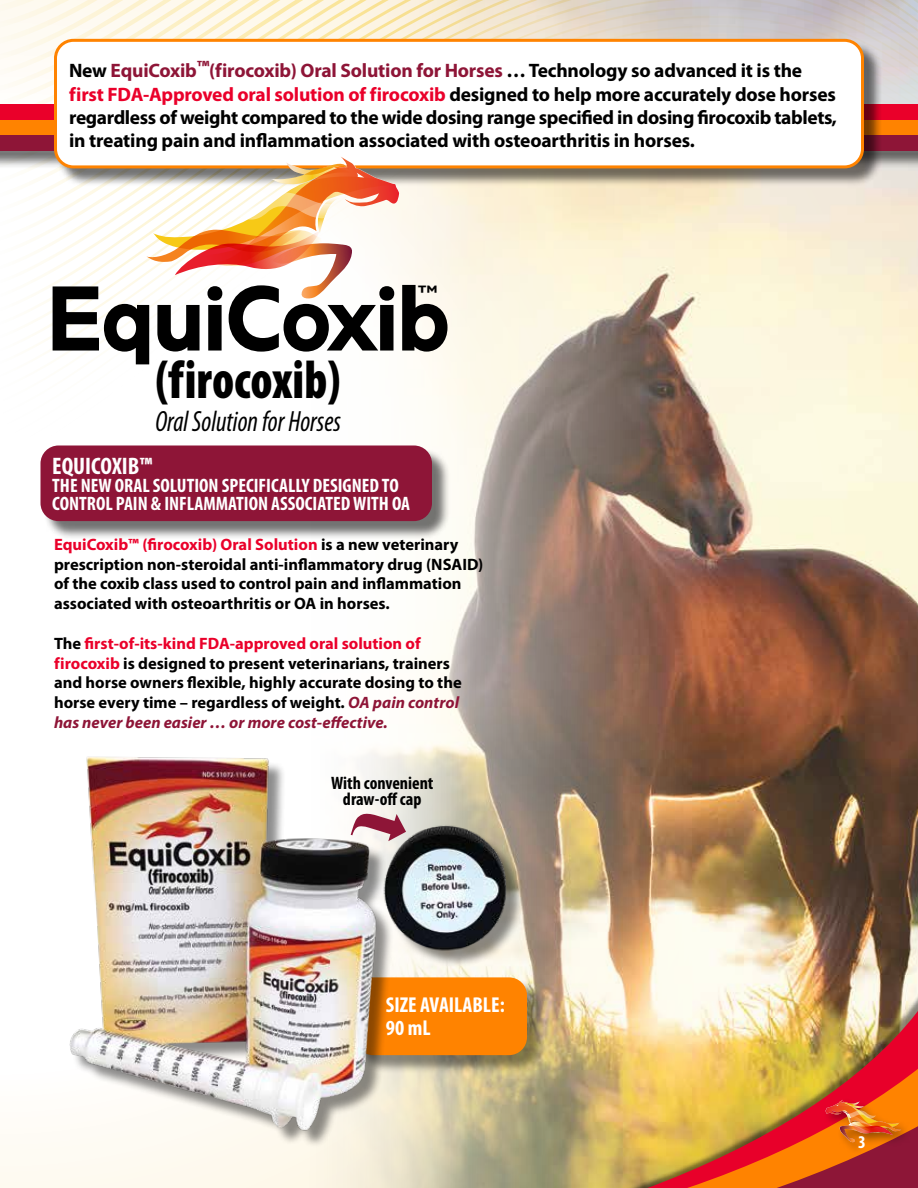
<style>
.page{position:relative;width:918px;height:1188px;background:#fff}
.page>*{position:absolute;margin:0;border:0;box-sizing:border-box;transform-origin:0 0}
.t1{font:500 77.1px "Geometrica";color:#000;scale:.91 1}
.t2{font:900 condensed 54px "Myriad Pro";color:#000;scale:.91 1}
.t3{font:italic condensed 29.4px "Myriad Pro";color:#000;scale:.91 1}
.t4{font:700 condensed 24px "Myriad Pro";color:#fff}
.t5{font:700 condensed 21.6px/23px "Myriad Pro";color:#fff}
.t6{font:500 20.55px "Geometrica";color:#000}
.t7{font:700 19.5px/23.4px "Myriad Pro";letter-spacing:-.01em;color:#000}
.t8{font:700 condensed 19.5px/18px "Myriad Pro";color:#fff}
.t9{font:700 condensed 18px/16.5px "Myriad Pro";color:#000;text-align:center}
.t10{font:700 condensed 18px "Myriad Pro";color:#fff}
.t11{font:700 16.5px/19.8px "Myriad Pro";color:#000}
.s1{color:#8e1537}
.s2{color:#ea002a}
.s3{font-style:italic;color:#8e1537}
</style>
<div class="page">
<svg style="left:41px;top:445px;width:72px;height:12px"></svg>
<img style="left:261px;top:0;width:657px;height:874px">
<div style="left:146px;top:874px;width:772px;height:314px;background:#000;opacity:.44"></div>
<img style="left:179px;top:928px;width:739px;height:260px">
<div style="left:823px;top:1098px;width:90px;height:56px;background:#000;opacity:.4"></div>
<img style="left:826px;top:1100px;width:76px;height:44px">
<div style="left:0;top:137px;width:918px;height:32px;background:#000;opacity:.55"></div>
<div style="left:0;top:135px;width:918px;height:15px;background:#8e1537"></div>
<div style="left:0;top:120px;width:918px;height:15px;background:#ff8300"></div>
<div style="left:0;top:105px;width:918px;height:15px;background:#ea002a"></div>
<div style="left:56px;top:41px;width:826px;height:146px;background:#000;opacity:.55"></div>
<div style="left:56px;top:40px;width:806px;height:127px;background:#fff;border-radius:18px"></div>
<div style="left:54px;top:39px;width:810px;height:129px;border:3px solid #ff8300;border-radius:18px"></div>
<div style="left:43px;top:448px;width:408px;height:92px;background:#000;opacity:.55"></div>
<div style="left:40px;top:446px;width:392px;height:75px;background:#8e1537;border-radius:18px"></div>
<img style="left:54px;top:702px;width:358px;height:477px">
<svg style="left:51px;top:157px;width:398px;height:209px"></svg>
<img style="left:294px;top:723px;width:294px;height:391px">
<svg style="left:350px;top:803px;width:60px;height:47px"></svg>
<p class="t7" style="left:69px;top:58px;width:769px">New <span class="s1">EquiCoxib</span><sup>™</sup><span class="s1">(firocoxib) Oral Solution for Horses</span> … Technology so advanced it is the <span class="s2">first FDA-Approved oral solution of firocoxib</span> designed to help more accurately dose horses regardless of weight compared to the wide dosing range specified in dosing firocoxib tablets, in treating pain and inflammation associated with osteoarthritis in horses.</p>
<p class="t6" style="left:417px;top:279px;width:22px">™</p>
<h1 class="t1" style="left:46px;top:264px;width:445px">EquiCoxib</h1>
<h2 class="t2" style="left:156px;top:345px;width:204px">(f irocoxib)</h2>
<h3 class="t3" style="left:155px;top:403px;width:205px">Oral Solution for Horses</h3>
<h3 class="t4" style="left:52px;top:451px;width:102px">EQUICOXIB™</h3>
<p class="t8" style="left:52px;top:476px;width:359px">THE NEW ORAL SOLUTION SPECIFICALLY DESIGNED TO<br>CONTROL PAIN &amp; INFLAMMATION ASSOCIATED WITH OA</p>
<p class="t11" style="left:54px;top:534px;width:431px"><span class="s2">EquiCoxib™ (firocoxib) Oral Solution</span> is a new veterinary prescription non-steroidal anti-inflammatory drug (NSAID) of the coxib class used to control pain and inflammation associated with osteoarthritis or OA in horses.</p>
<p class="t11" style="left:54px;top:633px;width:409px">The <span class="s2">first-of-its-kind FDA-approved oral solution of firocoxib</span> is designed to present veterinarians, trainers and horse owners flexible, highly accurate dosing to the horse every time – regardless of weight. <span class="s3">OA pain control has never been easier … or more cost-effective.</span></p>
<p class="t9" style="left:331px;top:774px;width:104px">With convenient draw-off cap</p>
<h3 class="t5" style="left:386px;top:993px;width:120px">SIZE AVAILABLE:<br>90 mL</h3>
<p class="t10" style="left:858px;top:1130px;width:9px">3</p>
</div>
